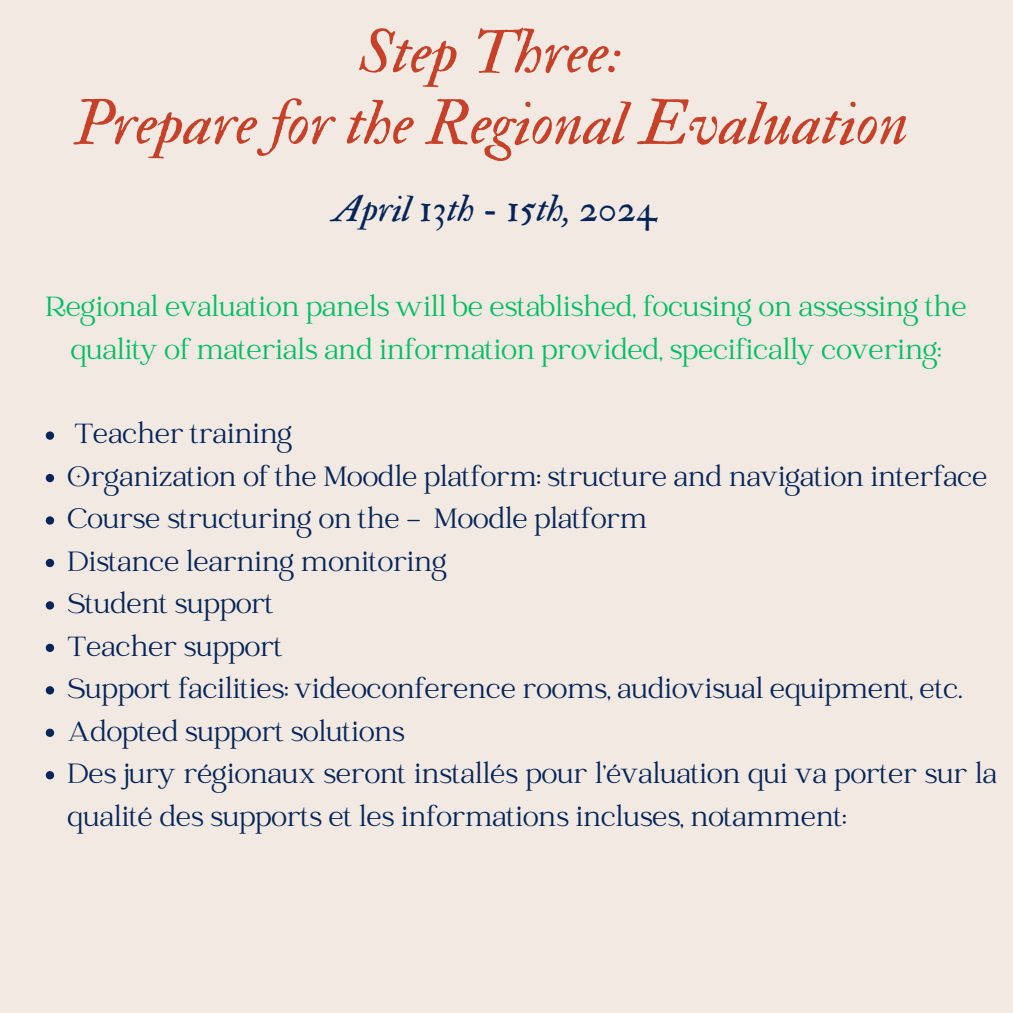
<style>
.page{position:relative;width:1013px;height:1013px;background:#fff}
.page>*{position:absolute;margin:0;border:0;box-sizing:border-box;transform-origin:0 0}
.t1{font:62.5px/71.2px "IM FELL Double Pica Italic";color:#c74128;text-align:center}
.t2{font:37.5px "IM FELL Double Pica Italic";color:#052459}
.t3{font:30.75px/42.4px "Catchy Mager";color:#052459}
.t4{font:30.75px/42.4px "Catchy Mager";color:#00bf63;text-align:center}
</style>
<div class="page">
<div style="left:0;top:0;width:1012px;height:1012px;background:#f1e9e2"></div>
<svg style="left:46px;top:431px;width:8px;height:9px"></svg>
<svg style="left:46px;top:474px;width:8px;height:8px"></svg>
<svg style="left:46px;top:516px;width:8px;height:8px"></svg>
<svg style="left:46px;top:559px;width:8px;height:8px"></svg>
<svg style="left:46px;top:601px;width:8px;height:8px"></svg>
<svg style="left:46px;top:643px;width:8px;height:9px"></svg>
<svg style="left:46px;top:686px;width:8px;height:8px"></svg>
<svg style="left:46px;top:728px;width:8px;height:9px"></svg>
<svg style="left:46px;top:771px;width:8px;height:8px"></svg>
<h1 class="t1" style="left:74px;top:17px;width:836px">Step Three:<br>Prepare for the Regional Evaluation</h1>
<p class="t2" style="left:333px;top:185px;width:325px">April 13th - 15th, 2024</p>
<p class="t4" style="left:46px;top:287px;width:922px">Regional evaluation panels will be established, focusing on assessing the quality of materials and information provided, specifically covering:</p>
<p class="t3" style="left:68px;top:415px;width:930px">Teacher training<br>Organization of the Moodle platform: structure and navigation interface Course structuring on the - Moodle platform<br>Distance learning monitoring<br>Student support<br>Teacher support<br>Support facilities: videoconference rooms, audiovisual equipment, etc.<br>Adopted support solutions<br>Des jury régionaux seront installés pour l’évaluation qui va porter sur la qualité des supports et les informations incluses, notamment:</p>
</div>
